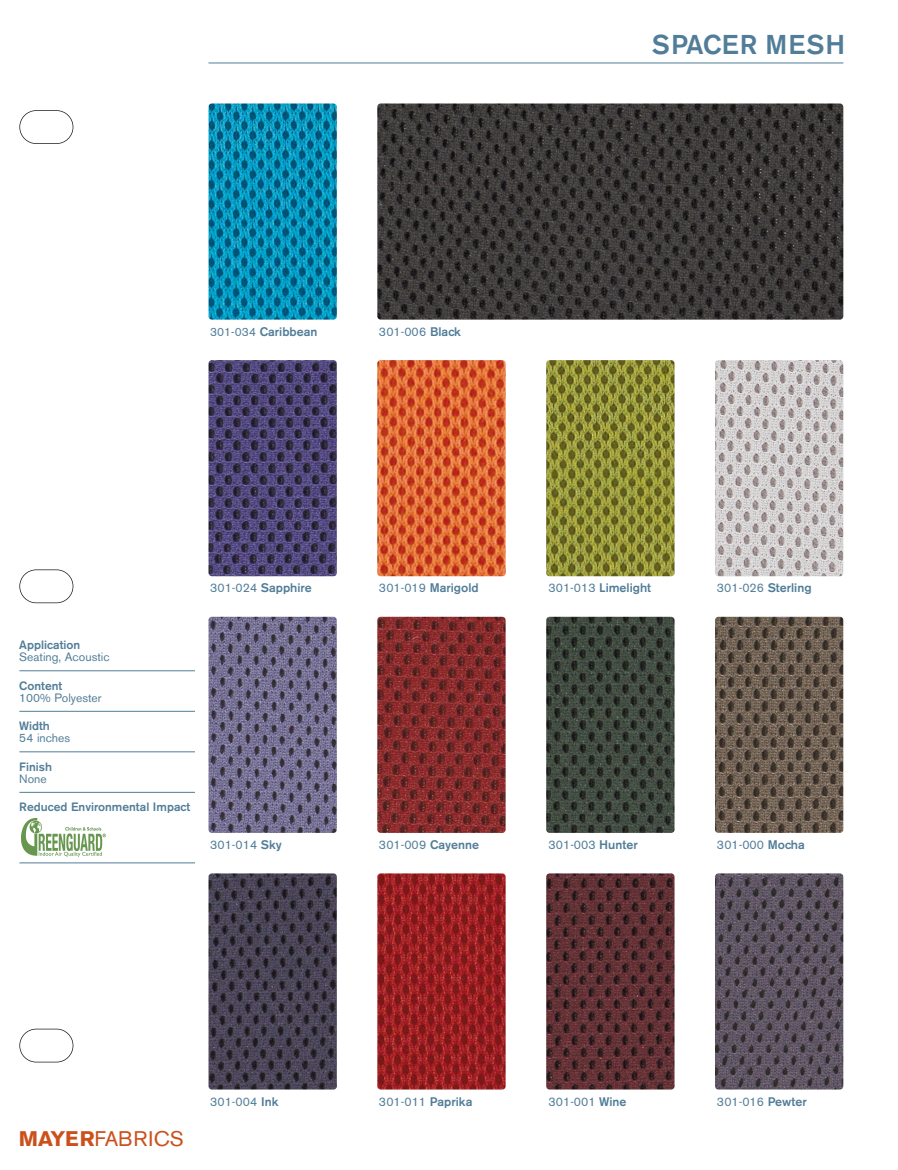
<style>
.page{position:relative;width:898px;height:1170px;background:#fff}
.page>*{position:absolute;margin:0;border:0;box-sizing:border-box;transform-origin:0 0}
.t1{font:500 27px "Akzidenz Grotesk BE";letter-spacing:.04em;color:#517d98}
.t2{font:21px "Akzidenz Grotesk BE";letter-spacing:.02em;color:#cb511c}
.t3{font:12.3px "Akzidenz Grotesk BE";color:#517d98}
.t4{font:500 12.3px "Akzidenz Grotesk BE";color:#517d98}
.t5{font:500 12px "Akzidenz Grotesk BE";color:#517d98}
.t6{font:12px "Akzidenz Grotesk BE";color:#517d98}
.s1{font-weight:400;font-size:12px}
.s2{font-weight:500}
.s3{font-weight:400}
.s4{font-weight:700}
</style>
<div class="page">
<hr style="left:208px;top:63px;width:635px;height:1px;background:#517d98">
<div style="left:19px;top:110px;width:54px;height:34px;border:2px solid #231f20;border-radius:17px"></div>
<div style="left:19px;top:569px;width:54px;height:34px;border:2px solid #231f20;border-radius:17px"></div>
<div style="left:19px;top:1028px;width:54px;height:34px;border:2px solid #231f20;border-radius:17px"></div>
<hr style="left:19px;top:670px;width:176px;height:1px;background:#517d98">
<hr style="left:19px;top:711px;width:176px;height:1px;background:#517d98">
<hr style="left:19px;top:751px;width:176px;height:1px;background:#517d98">
<hr style="left:19px;top:792px;width:176px;height:1px;background:#517d98">
<hr style="left:19px;top:862px;width:176px;height:1px;background:#517d98">
<img style="left:377px;top:103px;width:466px;height:216px;border-radius:3px">
<img style="left:377px;top:873px;width:128px;height:216px;border-radius:3px">
<img style="left:208px;top:873px;width:129px;height:216px;border-radius:3px">
<img style="left:715px;top:873px;width:128px;height:216px;border-radius:3px">
<img style="left:546px;top:873px;width:128px;height:216px;border-radius:3px">
<img style="left:377px;top:616px;width:128px;height:216px;border-radius:3px">
<img style="left:377px;top:360px;width:128px;height:216px;border-radius:3px">
<img style="left:208px;top:360px;width:129px;height:216px;border-radius:3px">
<img style="left:208px;top:103px;width:129px;height:216px;border-radius:3px">
<img style="left:208px;top:616px;width:129px;height:216px;border-radius:3px">
<img style="left:715px;top:616px;width:128px;height:216px;border-radius:3px">
<img style="left:546px;top:616px;width:128px;height:216px;border-radius:3px">
<img style="left:715px;top:360px;width:128px;height:216px;border-radius:3px">
<img style="left:546px;top:360px;width:128px;height:216px;border-radius:3px">
<img style="left:22px;top:818px;width:84px;height:38px">
<h1 class="t1" style="left:652px;top:35px;width:195px">SPACER MESH</h1>
<p class="t4" style="left:210px;top:327px;width:109px"><span class="s1">301-034</span> Caribbean</p>
<p class="t3" style="left:379px;top:327px;width:84px">301-006 <span class="s2">Black</span></p>
<p class="t5" style="left:19px;top:640px;width:62px">Application</p>
<p class="t6" style="left:19px;top:652px;width:92px">Seating, Acoustic</p>
<p class="t5" style="left:19px;top:681px;width:44px">Content</p>
<p class="t6" style="left:19px;top:693px;width:84px">100% Polyester</p>
<p class="t5" style="left:19px;top:721px;width:32px">Width</p>
<p class="t6" style="left:19px;top:733px;width:52px">54 inches</p>
<p class="t5" style="left:19px;top:762px;width:34px">Finish</p>
<p class="t6" style="left:19px;top:774px;width:29px">None</p>
<p class="t5" style="left:19px;top:802px;width:172px">Reduced Environmental Impact</p>
<p class="t4" style="left:210px;top:583px;width:103px"><span class="s3">301-024</span> Sapphire</p>
<p class="t4" style="left:379px;top:583px;width:101px"><span class="s3">301-019</span> Marigold</p>
<p class="t4" style="left:548px;top:583px;width:104px"><span class="s3">301-013</span> Limelight</p>
<p class="t4" style="left:716px;top:583px;width:96px"><span class="s3">301-026</span> Sterling</p>
<p class="t3" style="left:210px;top:840px;width:73px">301-014 <span class="s2">Sky</span></p>
<p class="t3" style="left:379px;top:840px;width:102px">301-009 <span class="s2">Cayenne</span></p>
<p class="t3" style="left:548px;top:840px;width:91px">301-003 <span class="s2">Hunter</span></p>
<p class="t3" style="left:716px;top:840px;width:89px">301-000 <span class="s2">Mocha</span></p>
<h2 class="t2" style="left:19px;top:1131px;width:167px"><span class="s4">MAYER</span>FABRICS</h2>
<p class="t3" style="left:210px;top:1096px;width:70px">301-004 <span class="s2">Ink</span></p>
<p class="t3" style="left:379px;top:1096px;width:95px">301-011 <span class="s2">Paprika</span></p>
<p class="t3" style="left:548px;top:1096px;width:79px">301-001 <span class="s2">Wine</span></p>
<p class="t3" style="left:717px;top:1096px;width:91px">301-016 <span class="s2">Pewter</span></p>
</div>
